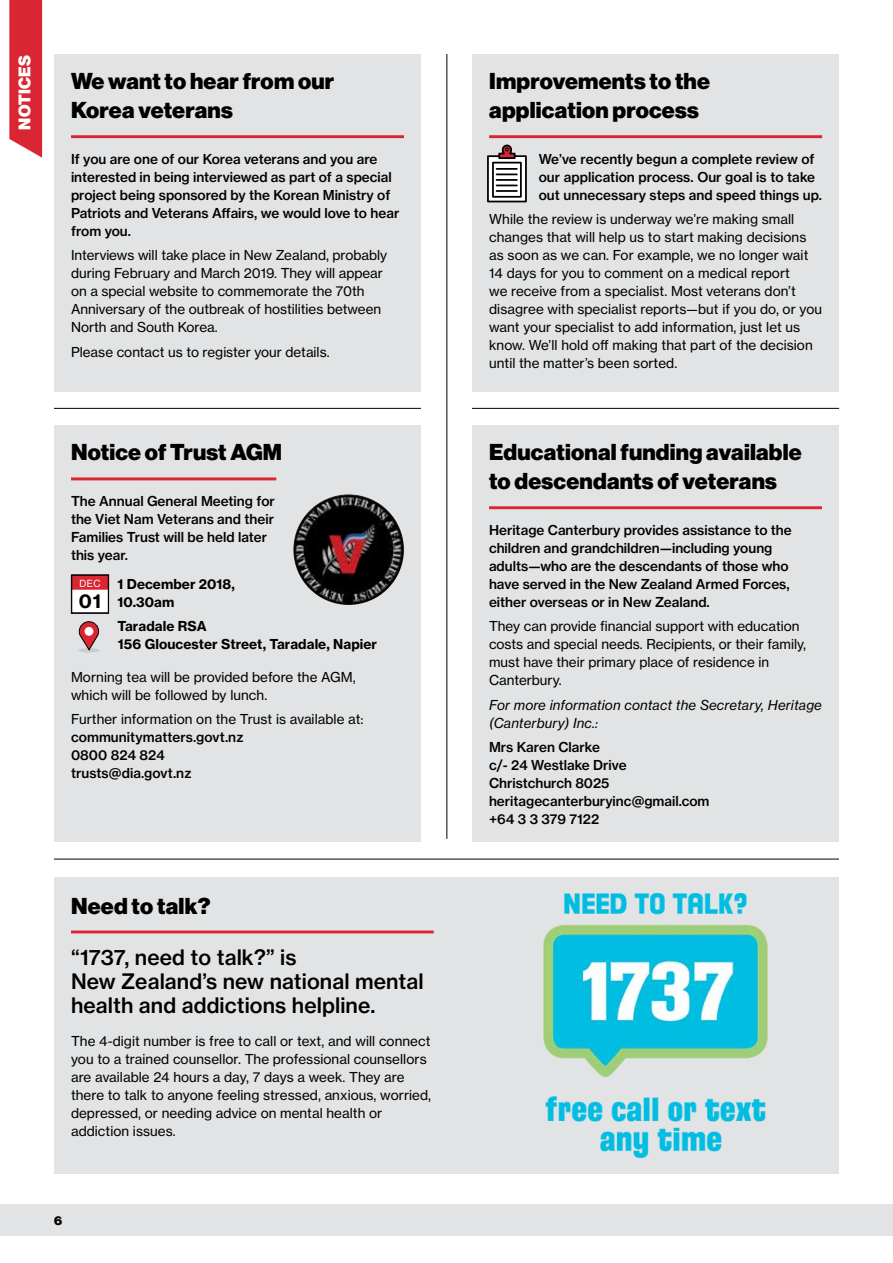
<style>
.page{position:relative;width:893px;height:1263px;background:#fff}
.page>*{position:absolute;margin:0;border:0;box-sizing:border-box;transform-origin:0 0}
.t1{font:900 22.5px/28.8px "Haas Grot Disp 95";letter-spacing:.01em;color:#000}
.t2{font:500 21px/24px "Haas Grot Text 65";letter-spacing:.005em;color:#000}
.t3{font:700 18.15px "Haas Grot Text 75";color:#000}
.t4{font:900 16.5px "Haas Grot Disp 95";letter-spacing:.015em;color:#fff}
.t5{font:13.5px/18px "Haas Grot Text 55 Roman";letter-spacing:.005em;color:#000}
.t6{font:500 13.5px/18px "Haas Grot Text 65";color:#000}
.t7{font:700 13.5px/18px "Haas Grot Text 75";letter-spacing:.005em;color:#000}
.t8{font:italic 13.5px/18px "Haas Grot Text 56";letter-spacing:.01em;color:#000}
.t9{font:900 12px "Haas Grot Disp 95";color:#000}
.t10{font:10.05px "Haas Grot Disp 55 Roman";color:#fff}
</style>
<div class="page">
<div style="left:0;top:1204px;width:893px;height:31px;background:#e2e3e4"></div>
<div style="left:472px;top:54px;width:367px;height:338px;background:#e2e3e4"></div>
<hr style="left:489px;top:135px;width:333px;height:3px;background:#d92632">
<svg style="left:9px;top:0;width:33px;height:158px;background:#db3540"></svg>
<div style="left:54px;top:425px;width:367px;height:416px;background:#e2e3e4"></div>
<hr style="left:71px;top:477px;width:205px;height:3px;background:#d92632">
<div style="left:472px;top:425px;width:367px;height:416px;background:#e2e3e4"></div>
<hr style="left:489px;top:506px;width:333px;height:3px;background:#d92632">
<div style="left:54px;top:54px;width:367px;height:338px;background:#e2e3e4"></div>
<hr style="left:71px;top:135px;width:333px;height:3px;background:#d92632">
<div style="left:54px;top:877px;width:785px;height:297px;background:#e2e3e4"></div>
<hr style="left:71px;top:930px;width:363px;height:3px;background:#d92632">
<hr style="left:54px;top:408px;width:367px;height:1px;background:#000">
<hr style="left:54px;top:859px;width:785px;height:1px;background:#000">
<hr style="left:472px;top:408px;width:367px;height:1px;background:#000">
<hr style="left:446px;top:54px;width:1px;height:785px;background:#000">
<img style="left:543px;top:893px;width:225px;height:264px">
<img style="left:293px;top:494px;width:111px;height:111px;border-radius:55px">
<svg style="left:73px;top:590px;width:34px;height:21px"></svg>
<div style="left:71px;top:575px;width:38px;height:15px;background:#d92632"></div>
<hr style="left:78px;top:648px;width:21px;height:4px;background:#dbdcde;border-radius:50%">
<svg style="left:79px;top:621px;width:20px;height:31px"></svg>
<div style="left:85px;top:627px;width:8px;height:9px;background:#fff;border-radius:50%"></div>
<div style="left:487px;top:155px;width:40px;height:47px;background:#fff;border:2px solid #000"></div>
<svg style="left:491px;top:144px;width:32px;height:54px"></svg>
<div style="left:71px;top:575px;width:38px;height:39px;border:1px solid #000"></div>
<p class="t4" style="left:15px;top:130px;width:76px;rotate:-90deg">notices</p>
<h1 class="t1" style="left:71px;top:67px;width:265px">We want to hear from our<br>Korea veterans</h1>
<p class="t6" style="left:71px;top:150px;width:330px">If you are one of our Korea veterans and you are interested in being interviewed as part of a special project being sponsored by the Korean Ministry of Patriots and Veterans Affairs, we would love to hear from you.</p>
<p class="t5" style="left:71px;top:246px;width:318px">Interviews will take place in New Zealand, probably during February and March 2019. They will appear on a special website to commemorate the 70th Anniversary of the outbreak of hostilities between North and South Korea.</p>
<p class="t5" style="left:71px;top:343px;width:260px">Please contact us to register your details.</p>
<h1 class="t1" style="left:71px;top:438px;width:213px">Notice of Trust AGM</h1>
<p class="t6" style="left:71px;top:492px;width:205px">The Annual General Meeting for the Viet Nam Veterans and their<br>Families Trust will be held later this year.</p>
<p class="t7" style="left:118px;top:575px;width:119px">1 December 2018,<br>10.30am</p>
<p class="t7" style="left:118px;top:617px;width:261px">Taradale RSA<br>156 Gloucester Street, Taradale, Napier</p>
<p class="t5" style="left:71px;top:668px;width:286px">Morning tea will be provided before the AGM, which will be followed by lunch.</p>
<p class="t5" style="left:71px;top:710px;width:294px">Further information on the Trust is available at:</p>
<p class="t6" style="left:71px;top:728px;width:174px">communitymatters.govt.nz<br>0800 824 824 trusts@dia.govt.nz</p>
<p class="t10" style="left:79px;top:577px;width:23px">dec</p>
<h3 class="t3" style="left:79px;top:590px;width:24px">01</h3>
<h1 class="t1" style="left:71px;top:891px;width:141px">Need to talk?</h1>
<h2 class="t2" style="left:71px;top:945px;width:354px">“1737, need to talk?” is<br>New Zealand’s new national mental health and addictions helpline.</h2>
<p class="t5" style="left:71px;top:1032px;width:362px">The 4-digit number is free to call or text, and will connect you to a trained counsellor. The professional counsellors are available 24 hours a day, 7 days a week. They are there to talk to anyone feeling stressed, anxious, worried, depressed, or needing advice on mental health or addiction issues.</p>
<p class="t9" style="left:54px;top:1213px;width:10px">6</p>
<h1 class="t1" style="left:489px;top:67px;width:222px">Improvements to the application process</h1>
<p class="t6" style="left:539px;top:150px;width:285px">We’ve recently begun a complete review of our application process. Our goal is to take out unnecessary steps and speed things up.</p>
<p class="t5" style="left:489px;top:210px;width:334px">While the review is underway we’re making small changes that will help us to start making decisions as soon as we can. For example, we no longer wait 14 days for you to comment on a medical report<br>we receive from a specialist. Most veterans don’t disagree with specialist reports—but if you do, or you want your specialist to add information, just let us know. We’ll hold off making that part of the decision until the matter’s been sorted.</p>
<h1 class="t1" style="left:489px;top:438px;width:314px">Educational funding available to descendants of veterans</h1>
<p class="t6" style="left:489px;top:521px;width:304px">Heritage Canterbury provides assistance to the children and grandchildren—including young adults—who are the descendants of those who have served in the New Zealand Armed Forces, either overseas or in New Zealand.</p>
<p class="t5" style="left:489px;top:617px;width:319px">They can provide financial support with education costs and special needs. Recipients, or their family, must have their primary place of residence in Canterbury.</p>
<p class="t8" style="left:489px;top:696px;width:334px">For more information contact the Secretary, Heritage (Canterbury) Inc.:</p>
<p class="t6" style="left:489px;top:738px;width:222px">Mrs Karen Clarke<br>c/- 24 Westlake Drive<br>Christchurch 8025 heritagecanterburyinc@gmail.com +64 3 3 379 7122</p>
</div>
